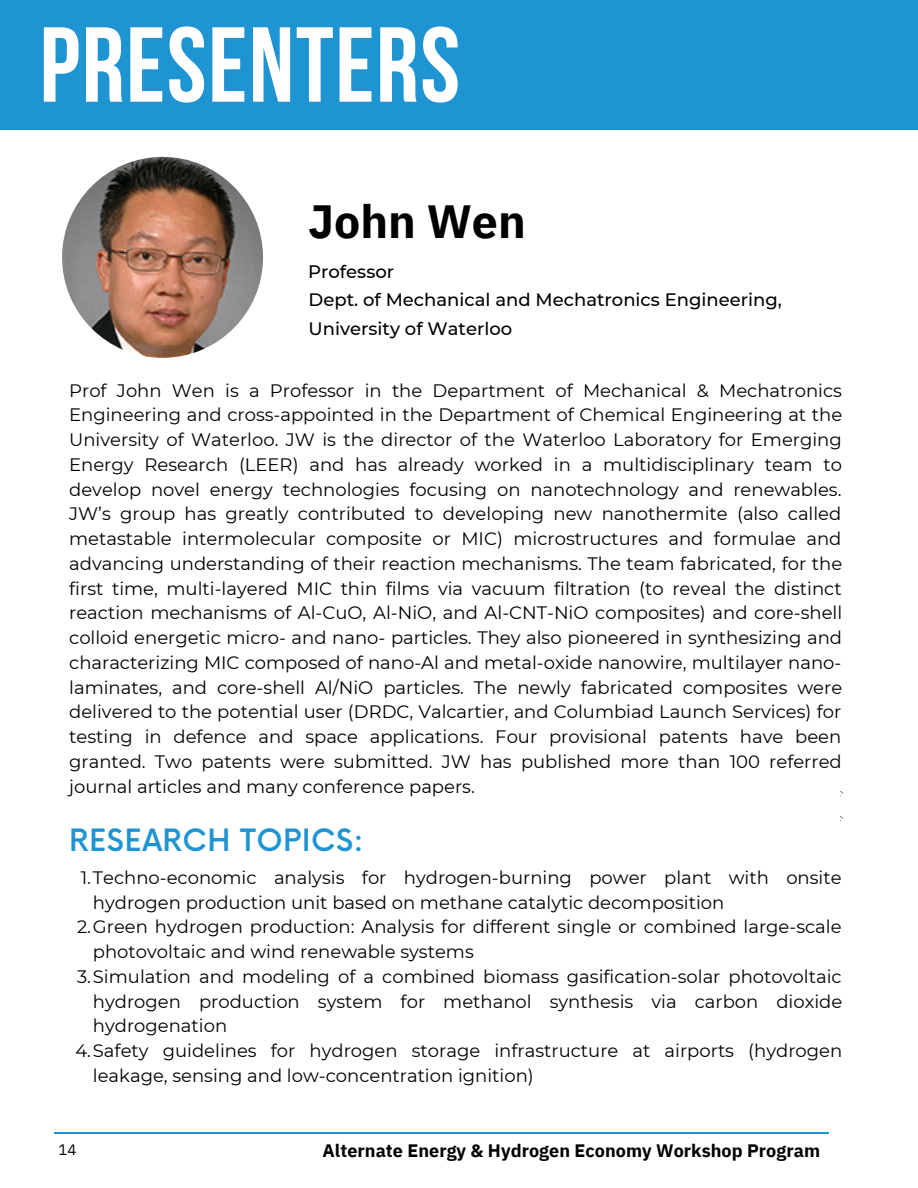
<style>
.page{position:relative;width:918px;height:1188px;background:#fff}
.page>*{position:absolute;margin:0;border:0;box-sizing:border-box;transform-origin:0 0}
.t1{font:700 106.35px "Bebas Neue";letter-spacing:.015em;color:#fff}
.t2{font:700 46.5px "IBM Plex Sans";color:#000}
.t3{font:500 30px "Now";letter-spacing:.015em;color:#1e94d2}
.t4{font:18px/24.8px "Montserrat";color:#000;text-align:justify}
.t5{font:500 18px "Montserrat";color:#000}
.t6{font:700 18px "IBM Plex Sans";letter-spacing:.005em;color:#000}
.t7{font:15px "IBM Plex Sans";color:#000}
</style>
<div class="page">
<svg style="left:62px;top:156px;width:201px;height:202px"></svg>
<div style="left:0;top:0;width:917px;height:130px;background:#1e94d2"></div>
<hr style="left:55px;top:1133px;width:773px;height:1px;background:#1e94d2">
<h1 class="t1" style="left:40px;top:22px;width:422px">PRESENTERS</h1>
<h2 class="t2" style="left:308px;top:191px;width:219px">John Wen</h2>
<p class="t5" style="left:308px;top:260px;width:88px">Professor</p>
<p class="t5" style="left:309px;top:289px;width:475px">Dept. of Mechanical and Mechatronics Engineering,</p>
<p class="t5" style="left:309px;top:317px;width:205px">University of Waterloo</p>
<p class="t4" style="left:69px;top:378px;width:775px">Prof John Wen is a Professor in the Department of Mechanical &amp; Mechatronics Engineering and cross-appointed in the Department of Chemical Engineering at the University of Waterloo. JW is the director of the Waterloo Laboratory for Emerging Energy Research (LEER) and has already worked in a multidisciplinary team to develop novel energy technologies focusing on nanotechnology and renewables.<br>JW’s group has greatly contributed to developing new nanothermite (also called metastable intermolecular composite or MIC) microstructures and formulae and advancing understanding of their reaction mechanisms. The team fabricated, for the first time, multi-layered MIC thin films via vacuum filtration (to reveal the distinct reaction mechanisms of Al-CuO, Al-NiO, and Al-CNT-NiO composites) and core-shell colloid energetic micro- and nano- particles. They also pioneered in synthesizing and characterizing MIC composed of nano-Al and metal-oxide nanowire, multilayer nano&shy;laminates, and core-shell Al/NiO particles. The newly fabricated composites were delivered to the potential user (DRDC, Valcartier, and Columbiad Launch Services) for testing in defence and space applications. Four provisional patents have been granted. Two patents were submitted. JW has published more than 100 referred journal articles and many conference papers.</p>
<h3 class="t3" style="left:69px;top:824px;width:296px">RESEARCH TOPICS:</h3>
<p class="t4" style="left:81px;top:865px;width:762px">1.Techno-economic analysis for hydrogen-burning power plant with onsite</p>
<p class="t4" style="left:93px;top:890px;width:633px">hydrogen production unit based on methane catalytic decomposition</p>
<p class="t4" style="left:77px;top:915px;width:766px">2.Green hydrogen production: Analysis for different single or combined large-scale</p>
<p class="t4" style="left:93px;top:939px;width:382px">photovoltaic and wind renewable systems</p>
<p class="t4" style="left:77px;top:964px;width:766px">3.Simulation and modeling of a combined biomass gasification-solar photovoltaic</p>
<p class="t4" style="left:93px;top:989px;width:751px">hydrogen production system for methanol synthesis via carbon dioxide</p>
<p class="t4" style="left:93px;top:1014px;width:136px">hydrogenation</p>
<p class="t4" style="left:75px;top:1038px;width:768px">4.Safety guidelines for hydrogen storage infrastructure at airports (hydrogen</p>
<p class="t4" style="left:93px;top:1063px;width:442px">leakage, sensing and low-concentration ignition)</p>
<p class="t7" style="left:58px;top:1140px;width:19px">14</p>
<p class="t6" style="left:323px;top:1139px;width:499px">Alternate Energy &amp; Hydrogen Economy Workshop Program</p>
</div>
